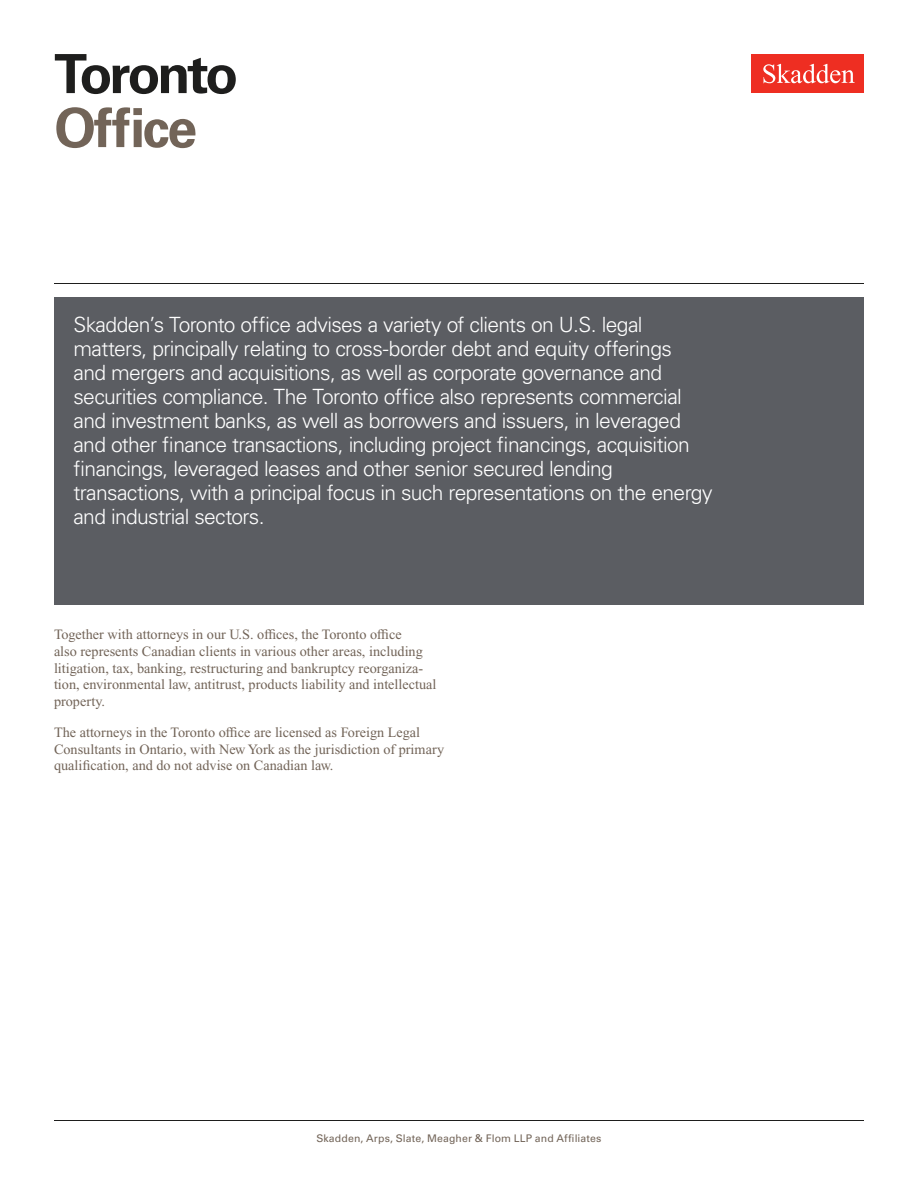
<style>
.page{position:relative;width:918px;height:1188px;background:#fff}
.page>*{position:absolute;margin:0;border:0;box-sizing:border-box;transform-origin:0 0}
.Practice_Area{font:700 54px/54px "Univers LT Std";letter-spacing:-.055em;color:#1e1e1d}
.Feature_Box{font:300 21px/24px "Univers LT Std";letter-spacing:-.03em;color:#fff}
.Main_Body{font:14.25px/16.8px "Times New Roman PS Std";color:#726458}
.t1{font:10.5px "Univers LT Std";letter-spacing:.01em;color:#726458}
.s1{color:#726458}
</style>
<div class="page">
<div style="left:752px;top:54px;width:112px;height:39px;background:#ee2e22"></div>
<svg style="left:763px;top:64px;width:92px;height:19px"></svg>
<div style="left:54px;top:297px;width:810px;height:308px;background:#5b5d62"></div>
<hr style="left:54px;top:1120px;width:810px;height:1px;background:#1e1e1d">
<hr style="left:54px;top:283px;width:810px;height:1px;background:#1e1e1d">
<h1 class="Practice_Area" style="left:54px;top:48px;width:186px">Toronto<br><span class="s1">Office</span></h1>
<p class="Feature_Box" style="left:74px;top:312px;width:641px">Skadden’s Toronto office advises a variety of clients on U.S. legal matters, principally relating to cross-border debt and equity offerings<br>and mergers and acquisitions, as well as corporate governance and securities compliance. The Toronto office also represents commercial and investment banks, as well as borrowers and issuers, in leveraged and other finance transactions, including project financings, acquisition financings, leveraged leases and other senior secured lending transactions, with a principal focus in such representations on the energy and industrial sectors.</p>
<p class="Main_Body" style="left:54px;top:626px;width:384px">Together with attorneys in our U.S. offices, the Toronto office<br>also represents Canadian clients in various other areas, including litigation, tax, banking, restructuring and bankruptcy reorganiza&shy;tion, environmental law, antitrust, products liability and intellectual property.</p>
<p class="Main_Body" style="left:54px;top:724px;width:392px">The attorneys in the Toronto office are licensed as Foreign Legal<br>Consultants in Ontario, with New York as the jurisdiction of primary qualification, and do not advise on Canadian law.</p>
<p class="t1" style="left:316px;top:1132px;width:287px">Skadden, Arps, Slate, Meagher &amp; Flom LLP and Affiliates</p>
</div>
